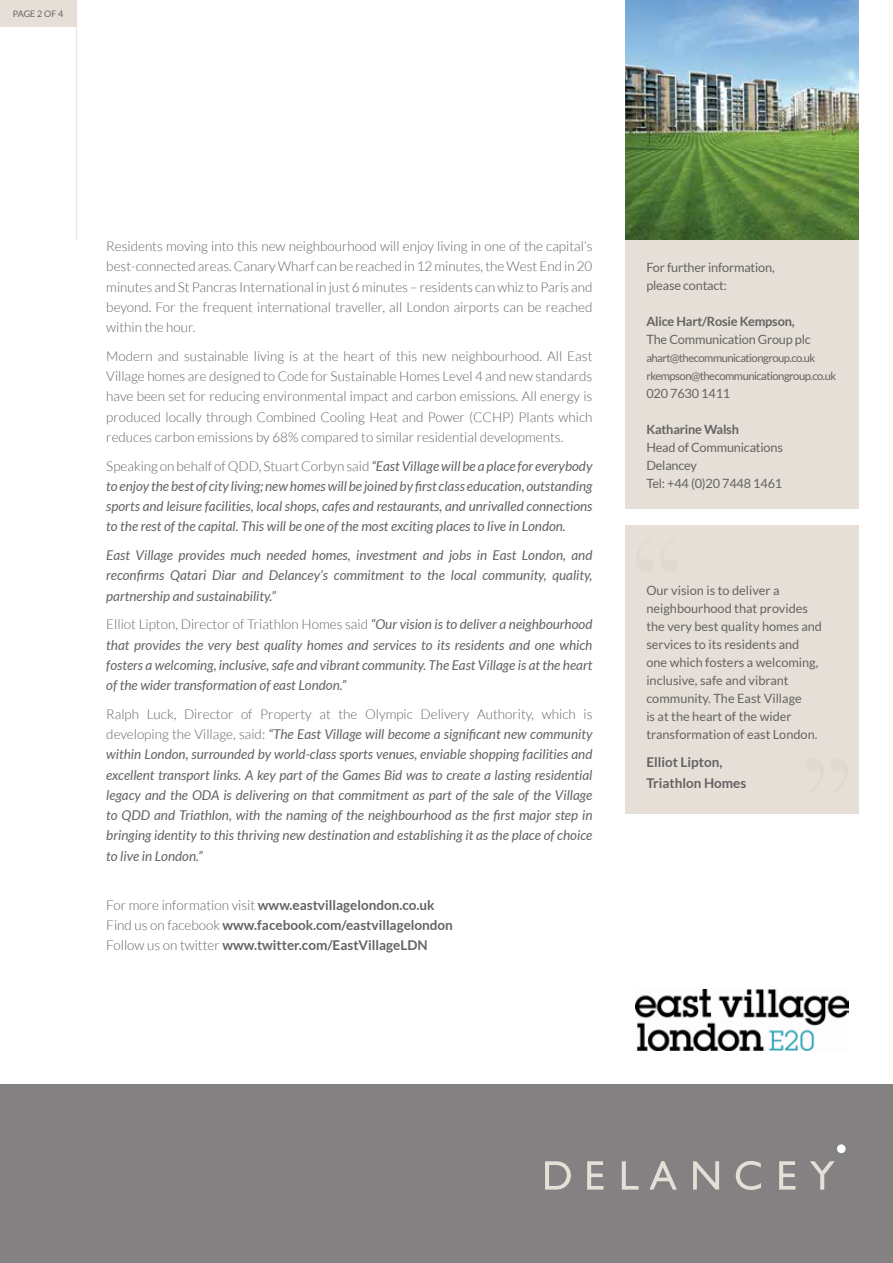
<style>
.page{position:relative;width:893px;height:1263px;background:#fff}
.page>*{position:absolute;margin:0;border:0;box-sizing:border-box;transform-origin:0 0}
.t1{font:italic 13.5px/20.2px "Lato";color:#646263;text-align:justify}
.t2{font:300 13.5px/20.2px "Lato";color:#646263;text-align:justify}
.t3{font:700 13.5px/20.2px "Lato";color:#646263}
.t4{font:12.75px/18px "Lato";color:#646263}
.t5{font:700 12.75px "Lato";letter-spacing:-.015em;color:#646263}
.t6{font:11.25px/18px "Lato";letter-spacing:-.045em;color:#646263}
.t7{font:9px "Lato";letter-spacing:-.01em;color:#646263}
.s1{font-weight:300;font-style:normal}
.s2{font-weight:300}
</style>
<div class="page">
<div style="left:0;top:1084px;width:893px;height:179px;background:#838182"></div>
<div style="left:625px;top:240px;width:234px;height:269px;background:#e5dfd7"></div>
<div style="left:837px;top:1144px;width:9px;height:9px;background:#fff;border-radius:50%"></div>
<svg style="left:545px;top:1161px;width:26px;height:28px"></svg>
<svg style="left:587px;top:1161px;width:16px;height:28px"></svg>
<svg style="left:622px;top:1161px;width:16px;height:28px"></svg>
<svg style="left:649px;top:1161px;width:28px;height:28px"></svg>
<svg style="left:693px;top:1161px;width:26px;height:28px"></svg>
<svg style="left:736px;top:1161px;width:25px;height:29px"></svg>
<svg style="left:779px;top:1161px;width:16px;height:28px"></svg>
<svg style="left:810px;top:1161px;width:25px;height:28px"></svg>
<div style="left:625px;top:525px;width:234px;height:288px;background:#e5dfd7"></div>
<div style="left:0;top:0;width:76px;height:27px;background:#e5dfd7"></div>
<hr style="left:76px;top:0;width:1px;height:240px;background:#e5dfd7">
<img style="left:625px;top:0;width:234px;height:239px">
<img style="left:636px;top:989px;width:212px;height:61px">
<p class="t7" style="left:13px;top:9px;width:52px">PAGE 2 OF 4</p>
<p class="t2" style="left:106px;top:236px;width:488px">Residents moving into this new neighbourhood will enjoy living in one of the capital’s best-connected areas. Canary Wharf can be reached in 12 minutes, the West End in 20 minutes and St Pancras International in just 6 minutes – residents can whiz to Paris and beyond. For the frequent international traveller, all London airports can be reached within the hour.</p>
<p class="t2" style="left:106px;top:346px;width:488px">Modern and sustainable living is at the heart of this new neighbourhood. All East Village homes are designed to Code for Sustainable Homes Level 4 and new standards have been set for reducing environmental impact and carbon emissions. All energy is produced locally through Combined Cooling Heat and Power (CCHP) Plants which reduces carbon emissions by 68% compared to similar residential developments.</p>
<p class="t1" style="left:106px;top:456px;width:488px"><span class="s1">Speaking on behalf of QDD, Stuart Corbyn said</span> “East Village will be a place for everybody to enjoy the best of city living; new homes will be joined by first class education, outstanding sports and leisure facilities, local shops, cafes and restaurants, and unrivalled connections to the rest of the capital. This will be one of the most exciting places to live in London.</p>
<p class="t1" style="left:106px;top:545px;width:488px">East Village provides much needed homes, investment and jobs in East London, and reconfirms Qatari Diar and Delancey’s commitment to the local community, quality, partnership and sustainability.”</p>
<p class="t1" style="left:106px;top:615px;width:488px"><span class="s1">Elliot Lipton, Director of Triathlon Homes said</span> “Our vision is to deliver a neighbourhood that provides the very best quality homes and services to its residents and one which fosters a welcoming, inclusive, safe and vibrant community. The East Village is at the heart of the wider transformation of east London.”</p>
<p class="t1" style="left:106px;top:704px;width:488px"><span class="s1">Ralph Luck, Director of Property at the Olympic Delivery Authority, which is developing the Village, said:</span> “The East Village will become a significant new community within London, surrounded by world-class sports venues, enviable shopping facilities and excellent transport links. A key part of the Games Bid was to create a lasting residential legacy and the ODA is delivering on that commitment as part of the sale of the Village to QDD and Triathlon, with the naming of the neighbourhood as the first major step in bringing identity to this thriving new destination and establishing it as the place of choice to live in London.”</p>
<p class="t3" style="left:106px;top:894px;width:348px"><span class="s2">For more information visit</span> www.eastvillagelondon.co.uk<br><span class="s2">Find us on facebook</span> www.facebook.com/eastvillagelondon<br><span class="s2">Follow us on twitter</span> www.twitter.com/EastVillageLDN</p>
<p class="t4" style="left:646px;top:258px;width:130px">For further information, please contact:</p>
<p class="t5" style="left:646px;top:314px;width:150px">Alice Hart/Rosie Kempson,</p>
<p class="t4" style="left:646px;top:330px;width:166px">The Communication Group plc</p>
<p class="t6" style="left:646px;top:349px;width:192px">ahart@thecommunicationgroup.co.uk rkempson@thecommunicationgroup.co.uk</p>
<p class="t4" style="left:646px;top:384px;width:85px">020 7630 1411</p>
<p class="t5" style="left:646px;top:422px;width:94px">Katharine Walsh</p>
<p class="t4" style="left:646px;top:438px;width:138px">Head of Communications<br>Delancey<br>Tel: +44 (0)20 7448 1461</p>
<p class="t4" style="left:646px;top:581px;width:177px">Our vision is to deliver a neighbourhood that provides the very best quality homes and services to its residents and one which fosters a welcoming, inclusive, safe and vibrant community. The East Village<br>is at the heart of the wider transformation of east London.</p>
<p class="t3" style="left:646px;top:752px;width:102px">Elliot Lipton,<br>Triathlon Homes</p>
</div>
